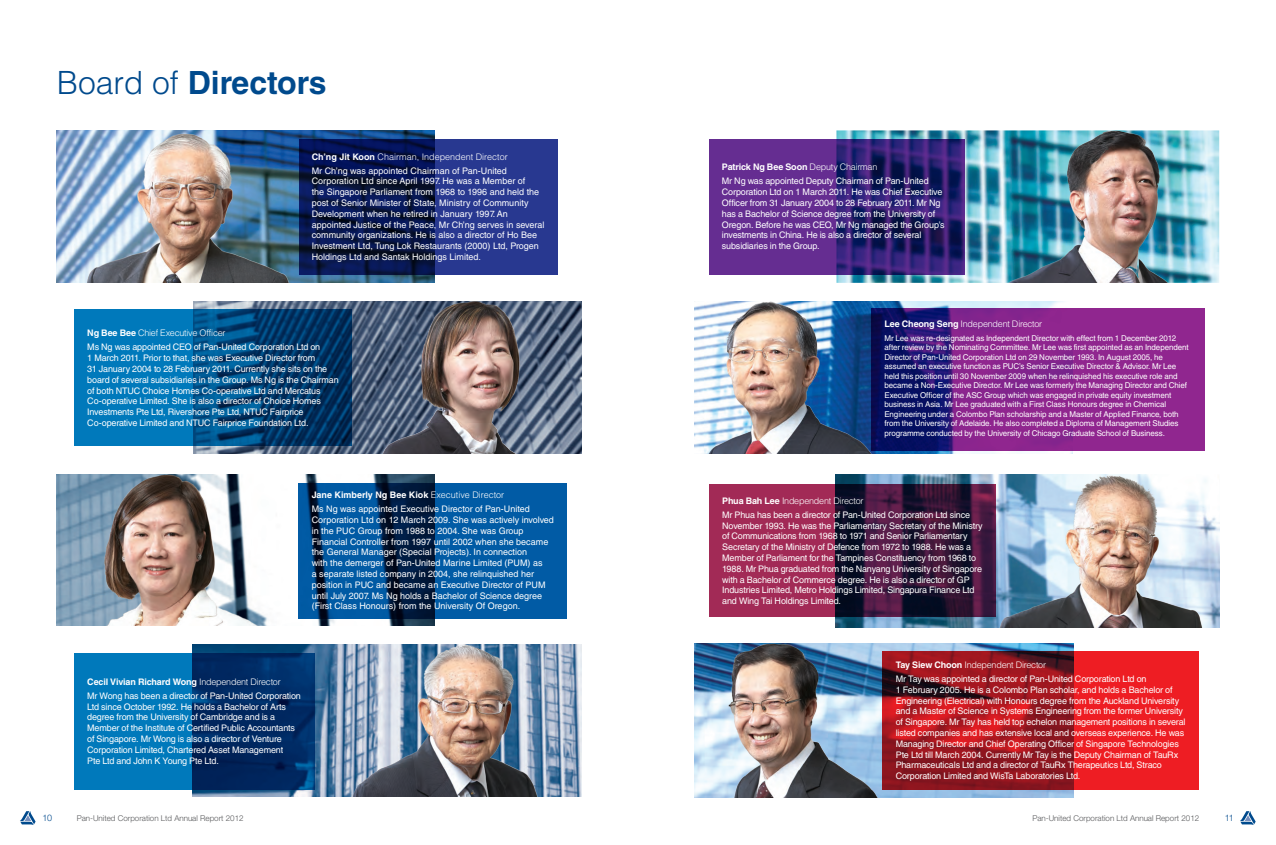
<style>
.page{position:relative;width:1276px;height:845px;background:#fff}
.page>*{position:absolute;margin:0;border:0;box-sizing:border-box;transform-origin:0 0}
.t1{font:700 32px "Helvetica LT Std";color:#004a8d}
.Body_Copy{font:9px/10.8px "Helvetica LT Std";letter-spacing:-.015em;color:#fff}
.Body_Copy-2{font:300 9px "Helvetica LT Std";letter-spacing:-.025em;color:#fff}
.Body_Copy-3{font:700 9px "Helvetica LT Std";letter-spacing:-.015em;color:#fff}
.Body_Copy-4{font:300 9px "Helvetica LT Std";color:#fff}
.t2{font:300 9px "Helvetica Neue LT Std";color:#004a8d}
.Body_Copy-5{font:8px/9.5px "Helvetica LT Std";letter-spacing:-.01em;color:#fff}
.t3{font:300 8px "Helvetica Neue LT Std";color:#57585a}
.s1{font-weight:300}
.s2{font-weight:700}
</style>
<div class="page">
<svg style="left:20px;top:811px;width:16px;height:14px"></svg>
<svg style="left:1240px;top:811px;width:15px;height:14px"></svg>
<img style="left:193px;top:644px;width:388px;height:152px">
<img style="left:352px;top:645px;width:199px;height:151px">
<svg style="left:74px;top:653px;width:240px;height:136px;background:#00518e"></svg>
<img style="left:194px;top:301px;width:387px;height:152px">
<svg style="left:74px;top:310px;width:278px;height:136px;background:#005790"></svg>
<img style="left:57px;top:474px;width:377px;height:152px">
<img style="left:57px;top:130px;width:377px;height:152px">
<svg style="left:299px;top:139px;width:258px;height:135px;background:#16246a"></svg>
<svg style="left:299px;top:482px;width:268px;height:136px;background:#024b8b"></svg>
<img style="left:80px;top:131px;width:212px;height:151px">
<img style="left:87px;top:474px;width:178px;height:152px">
<img style="left:373px;top:301px;width:178px;height:152px">
<img style="left:694px;top:643px;width:379px;height:154px">
<svg style="left:883px;top:651px;width:316px;height:139px;background:#b71820"></svg>
<img style="left:883px;top:301px;width:189px;height:153px">
<svg style="left:883px;top:308px;width:322px;height:142px;background:#732186"></svg>
<img style="left:836px;top:130px;width:383px;height:153px">
<img style="left:835px;top:475px;width:384px;height:152px">
<svg style="left:709px;top:139px;width:255px;height:136px;background:#47257f"></svg>
<img style="left:694px;top:301px;width:189px;height:153px">
<img style="left:993px;top:130px;width:182px;height:153px">
<img style="left:993px;top:475px;width:209px;height:152px">
<img style="left:723px;top:643px;width:160px;height:154px">
<svg style="left:709px;top:484px;width:286px;height:133px;background:#631e44"></svg>
<p class="t1" style="left:57px;top:63px;width:271px"><span class="s1">Board of</span> Directors</p>
<p class="Body_Copy-4" style="left:312px;top:151px;width:197px"><span class="s2">Ch’ng Jit Koon</span> Chairman, Independent Director</p>
<p class="Body_Copy" style="left:312px;top:165px;width:196px">Mr Ch’ng was appointed Chairman of Pan-United</p>
<p class="Body_Copy" style="left:312px;top:176px;width:234px">Corporation Ltd since April 1997. He was a Member of<br>the Singapore Parliament from 1968 to 1996 and held the post of Senior Minister of State, Ministry of Community Development when he retired in January 1997. An appointed Justice of the Peace, Mr Ch’ng serves in several community organizations. He is also a director of Ho Bee Investment Ltd, Tung Lok Restaurants (2000) Ltd, Progen Holdings Ltd and Santak Holdings Limited.</p>
<p class="Body_Copy-2" style="left:87px;top:327px;width:140px"><span class="s2">Ng Bee Bee</span> Chief Executive Officer</p>
<p class="Body_Copy" style="left:87px;top:342px;width:234px">Ms Ng was appointed CEO of Pan-United Corporation Ltd on</p>
<p class="Body_Copy" style="left:87px;top:352px;width:229px">1 March 2011. Prior to that, she was Executive Director from</p>
<p class="Body_Copy" style="left:87px;top:363px;width:241px">31 January 2004 to 28 February 2011. Currently she sits on the</p>
<p class="Body_Copy" style="left:87px;top:374px;width:253px">board of several subsidiaries in the Group. Ms Ng is the Chairman of both NTUC Choice Homes Co-operative Ltd and Mercatus Co-operative Limited. She is also a director of Choice Homes Investments Pte Ltd, Rivershore Pte Ltd, NTUC Fairprice</p>
<p class="Body_Copy" style="left:87px;top:417px;width:223px">Co-operative Limited and NTUC Fairprice Foundation Ltd.</p>
<p class="Body_Copy-3" style="left:312px;top:489px;width:194px">Jane Kimberly Ng Bee Kiok <span class="s1">Executive Director</span></p>
<p class="Body_Copy" style="left:312px;top:503px;width:219px">Ms Ng was appointed Executive Director of Pan-United</p>
<p class="Body_Copy" style="left:312px;top:514px;width:244px">Corporation Ltd on 12 March 2009. She was actively involved in the PUC Group from 1988 to 2004. She was Group Financial Controller from 1997 until 2002 when she became the General Manager (Special Projects). In connection<br>with the demerger of Pan-United Marine Limited (PUM) as<br>a separate listed company in 2004, she relinquished her position in PUC and became an Executive Director of PUM until July 2007. Ms Ng holds a Bachelor of Science degree (First Class Honours) from the University Of Oregon.</p>
<p class="Body_Copy-3" style="left:87px;top:676px;width:195px">Cecil Vivian Richard Wong <span class="s1">Independent Director</span></p>
<p class="Body_Copy" style="left:87px;top:690px;width:215px">Mr Wong has been a director of Pan-United Corporation Ltd since October 1992. He holds a Bachelor of Arts degree from the University of Cambridge and is a Member of the Institute of Certified Public Accountants of Singapore. Mr Wong is also a director of Venture Corporation Limited, Chartered Asset Management<br>Pte Ltd and John K Young Pte Ltd.</p>
<p class="Body_Copy-3" style="left:722px;top:162px;width:157px">Patrick Ng Bee Soon <span class="s1">Deputy Chairman</span></p>
<p class="Body_Copy" style="left:722px;top:176px;width:208px">Mr Ng was appointed Deputy Chairman of Pan-United</p>
<p class="Body_Copy" style="left:722px;top:187px;width:224px">Corporation Ltd on 1 March 2011. He was Chief Executive Officer from 31 January 2004 to 28 February 2011. Mr Ng has a Bachelor of Science degree from the University of Oregon. Before he was CEO, Mr Ng managed the Group’s investments in China. He is also a director of several subsidiaries in the Group.</p>
<p class="Body_Copy-2" style="left:884px;top:318px;width:159px"><span class="s2">Lee Cheong Seng</span> Independent Director</p>
<p class="Body_Copy-5" style="left:884px;top:333px;width:306px">Mr Lee was re-designated as Independent Director with effect from 1 December 2012 after review by the Nominating Committee. Mr Lee was first appointed as an Independent Director of Pan-United Corporation Ltd on 29 November 1993. In August 2005, he assumed an executive function as PUC’s Senior Executive Director &amp; Advisor. Mr Lee held this position until 30 November 2009 when he relinquished his executive role and became a Non-Executive Director. Mr Lee was formerly the Managing Director and Chief Executive Officer of the ASC Group which was engaged in private equity investment business in Asia. Mr Lee graduated with a First Class Honours degree in Chemical Engineering under a Colombo Plan scholarship and a Master of Applied Finance, both from the University of Adelaide. He also completed a Diploma of Management Studies programme conducted by the University of Chicago Graduate School of Business.</p>
<p class="Body_Copy-2" style="left:722px;top:495px;width:143px"><span class="s2">Phua Bah Lee</span> Independent Director</p>
<p class="Body_Copy" style="left:722px;top:509px;width:262px">Mr Phua has been a director of Pan-United Corporation Ltd since November 1993. He was the Parliamentary Secretary of the Ministry of Communications from 1968 to 1971 and Senior Parliamentary Secretary of the Ministry of Defence from 1972 to 1988. He was a Member of Parliament for the Tampines Constituency from 1968 to 1988. Mr Phua graduated from the Nanyang University of Singapore with a Bachelor of Commerce degree. He is also a director of GP Industries Limited, Metro Holdings Limited, Singapura Finance Ltd and Wing Tai Holdings Limited.</p>
<p class="Body_Copy-2" style="left:895px;top:659px;width:152px"><span class="s2">Tay Siew Choon</span> Independent Director</p>
<p class="Body_Copy" style="left:895px;top:673px;width:252px">Mr Tay was appointed a director of Pan-United Corporation Ltd on</p>
<p class="Body_Copy" style="left:895px;top:684px;width:291px">1 February 2005. He is a Colombo Plan scholar, and holds a Bachelor of Engineering (Electrical) with Honours degree from the Auckland University and a Master of Science in Systems Engineering from the former University of Singapore. Mr Tay has held top echelon management positions in several listed companies and has extensive local and overseas experience. He was Managing Director and Chief Operating Officer of Singapore Technologies Pte Ltd till March 2004. Currently Mr Tay is the Deputy Chairman of TauRx Pharmaceuticals Ltd and a director of TauRx Therapeutics Ltd, Straco Corporation Limited and WisTa Laboratories Ltd.</p>
<p class="t2" style="left:43px;top:812px;width:11px">10</p>
<p class="t3" style="left:77px;top:813px;width:168px">Pan-United Corporation Ltd Annual Report 2012</p>
<p class="t3" style="left:1032px;top:813px;width:168px">Pan-United Corporation Ltd Annual Report 2012</p>
<p class="t2" style="left:1224px;top:812px;width:11px">11</p>
</div>
